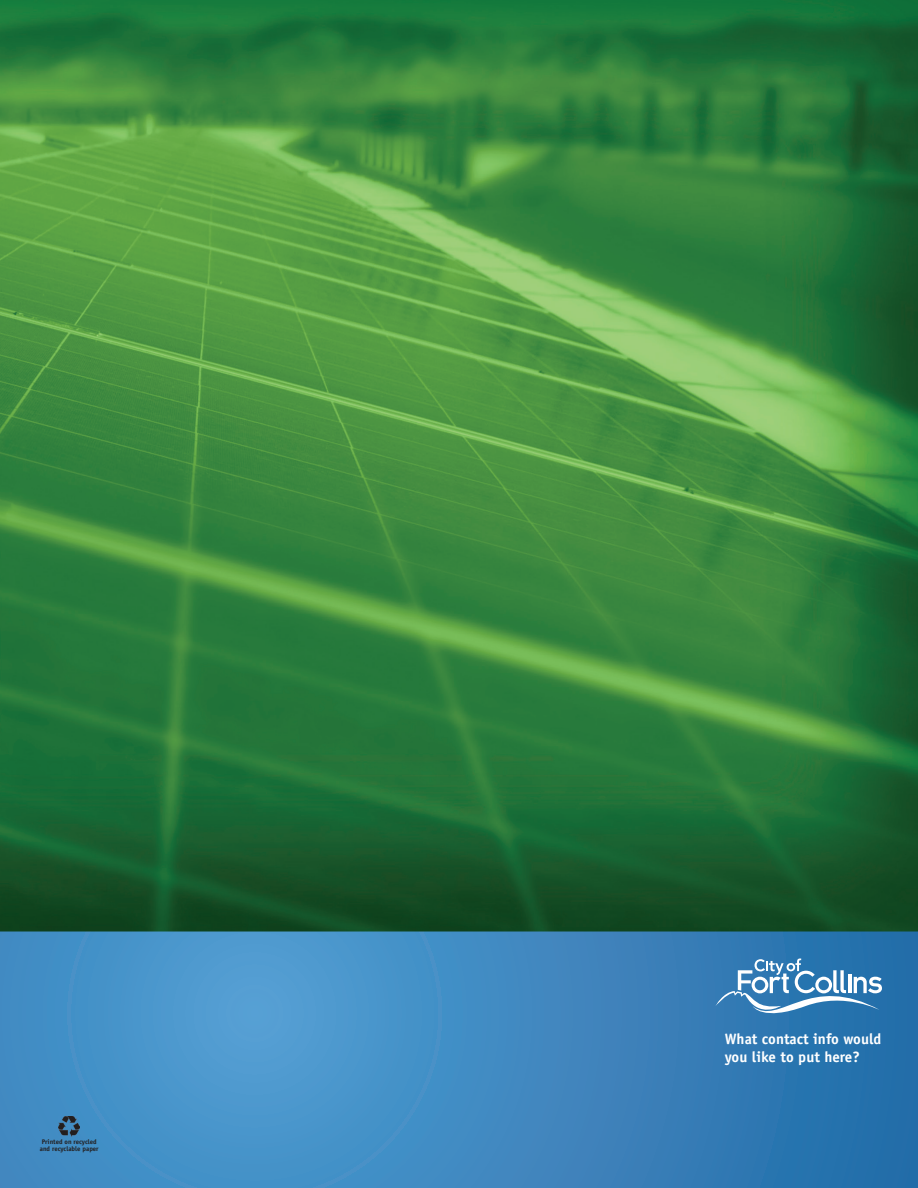
<style>
.page{position:relative;width:918px;height:1188px;background:#fff}
.page>*{position:absolute;margin:0;border:0;box-sizing:border-box;transform-origin:0 0}
.t1{font:italic 18px "Officina Sans";color:#231f20}
.t2{font:700 15px/18px "Officina Sans";color:#fff}
.t3{font:700 6.75px/6.8px "Officina Sans";color:#231f20}
</style>
<div class="page">
<img style="left:0;top:0;width:918px;height:932px">
<svg style="left:0;top:932px;width:918px;height:256px;background:#3e88c0"></svg>
<img style="left:59px;top:1117px;width:21px;height:20px">
<svg style="left:715px;top:958px;width:167px;height:69px;background:#4f8dbd"></svg>
<p class="t1" style="left:37px;top:1131px;width:19px">26</p>
<p class="t3" style="left:40px;top:1138px;width:60px">Printed on recycled and recyclable paper</p>
<p class="t2" style="left:725px;top:1030px;width:158px">What contact info would you like to put here?</p>
</div>
